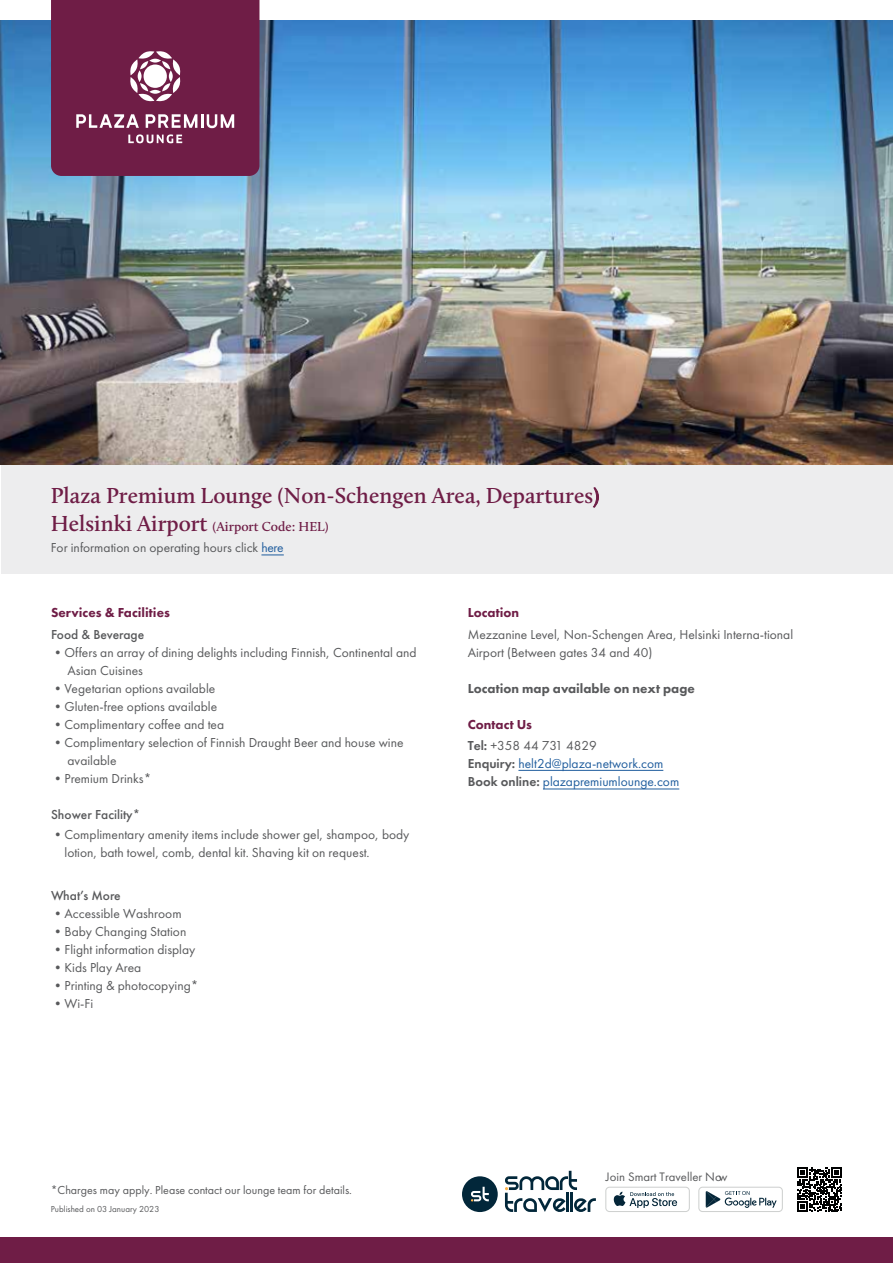
<style>
.page{position:relative;width:893px;height:1263px;background:#fff}
.page>*{position:absolute;margin:0;border:0;box-sizing:border-box;transform-origin:0 0}
.t1{font:600 22.5px "Calluna";color:#6f1d46}
.t2{font:13.5px/18px "Futura PT";color:#58595b}
.t3{font:13.5px/18px "Futura PT";color:#215e9e}
.t4{font:500 13.5px "Futura PT";color:#58595b}
.t5{font:600 13.5px "Calluna";color:#6f1d46}
.t6{font:800 13.5px "Futura PT";color:#58595b}
.t7{font:800 13.5px "Futura PT";color:#6f1d46}
.t8{font:12.75px "Futura PT";color:#58595b}
.t9{font:12px "Futura PT";color:#58595b}
.t10{font:9px "Futura PT";color:#58595b}
.s1{font-size:22.5px}
.s2{color:#215e9e}
.s3{font-weight:800;color:#6f1d46}
.s4{font-weight:600}
.s5{font-weight:600;color:#58595b}
</style>
<div class="page">
<div style="left:462px;top:1176px;width:36px;height:36px;background:#02273a;border-radius:50%"></div>
<svg style="left:471px;top:1187px;width:18px;height:14px"></svg>
<svg style="left:505px;top:1171px;width:91px;height:41px"></svg>
<div style="left:605px;top:1187px;width:85px;height:25px;background:#d6d8d7;border-radius:4px"></div>
<div style="left:606px;top:1188px;width:83px;height:23px;background:#fff;border-radius:3px"></div>
<svg style="left:613px;top:1192px;width:64px;height:16px"></svg>
<div style="left:698px;top:1187px;width:85px;height:25px;background:#d6d8d7;border-radius:4px"></div>
<div style="left:699px;top:1188px;width:83px;height:23px;background:#fff;border-radius:3px"></div>
<svg style="left:706px;top:1191px;width:71px;height:17px"></svg>
<svg style="left:797px;top:1167px;width:45px;height:45px"></svg>
<div style="left:1px;top:464px;width:891px;height:110px;background:#ededee"></div>
<div style="left:0;top:1237px;width:893px;height:26px;background:#6f1d46"></div>
<img style="left:1px;top:21px;width:891px;height:443px">
<svg style="left:261px;top:555px;width:23px;height:1px"></svg>
<hr style="left:543px;top:789px;width:136px;height:1px;background:#215e9e">
<hr style="left:518px;top:770px;width:145px;height:1px;background:#215e9e">
<svg style="left:51px;top:0;width:208px;height:176px;background:#782b51"></svg>
<h1 class="t1" style="left:51px;top:482px;width:550px">Plaza Premium Lounge (Non-Schengen Area, Departures)</h1>
<p class="t5" style="left:51px;top:519px;width:279px"><span class="s1">Helsinki Airport</span> (Airport Code: HEL)</p>
<p class="t2" style="left:51px;top:539px;width:235px">For information on operating hours click <span class="s2">here</span></p>
<p class="t7" style="left:51px;top:604px;width:120px">Services &amp; Facilities</p>
<p class="t4" style="left:51px;top:626px;width:95px">Food &amp; Beverage</p>
<p class="t2" style="left:68px;top:643px;width:351px;text-indent:-16px">•Offers an array of dining delights including Finnish, Continental and<br>Asian Cuisines</p>
<p class="t2" style="left:51px;top:679px;width:166px">•Vegetarian options available</p>
<p class="t2" style="left:51px;top:697px;width:168px">•Gluten-free options available</p>
<p class="t2" style="left:51px;top:715px;width:175px">•Complimentary coffee and tea</p>
<p class="t2" style="left:68px;top:733px;width:338px;text-indent:-16px">•Complimentary selection of Finnish Draught Beer and house wine available</p>
<p class="t2" style="left:51px;top:769px;width:102px">•Premium Drinks*</p>
<p class="t4" style="left:51px;top:806px;width:91px">Shower Facility*</p>
<p class="t2" style="left:65px;top:825px;width:346px;text-indent:-14px">•Complimentary amenity items include shower gel, shampoo, body lotion, bath towel, comb, dental kit. Shaving kit on request.</p>
<p class="t4" style="left:51px;top:887px;width:71px">What’s More</p>
<p class="t2" style="left:51px;top:904px;width:132px">•Accessible Washroom</p>
<p class="t2" style="left:51px;top:922px;width:137px">•Baby Changing Station</p>
<p class="t2" style="left:51px;top:940px;width:146px">•Flight information display</p>
<p class="t2" style="left:51px;top:958px;width:92px">•Kids Play Area</p>
<p class="t2" style="left:51px;top:976px;width:149px">•Printing &amp; photocopying*</p>
<p class="t2" style="left:51px;top:994px;width:44px">•Wi-Fi</p>
<p class="t7" style="left:468px;top:604px;width:53px">Location</p>
<p class="t2" style="left:468px;top:625px;width:327px">Mezzanine Level, Non-Schengen Area, Helsinki Interna-tional<br>Airport (Between gates 34 and 40)</p>
<p class="t6" style="left:468px;top:680px;width:228px">Location map available on next page</p>
<p class="t2" style="left:468px;top:714px;width:130px;line-height:21.5px"><span class="s3">Contact Us<br></span><span class="s4">Tel:</span> +358 44 731 4829</p>
<p class="t3" style="left:468px;top:755px;width:213px"><span class="s5">Enquiry:</span> helt2d@plaza-network.com<br><span class="s5">Book online:</span> plazapremiumlounge.com</p>
<p class="t9" style="left:51px;top:1183px;width:303px">*Charges may apply. Please contact our lounge team for details.</p>
<p class="t10" style="left:51px;top:1204px;width:110px">Published on 03 January 2023</p>
<p class="t8" style="left:606px;top:1169px;width:123px">Join Smart Traveller Now</p>
</div>
